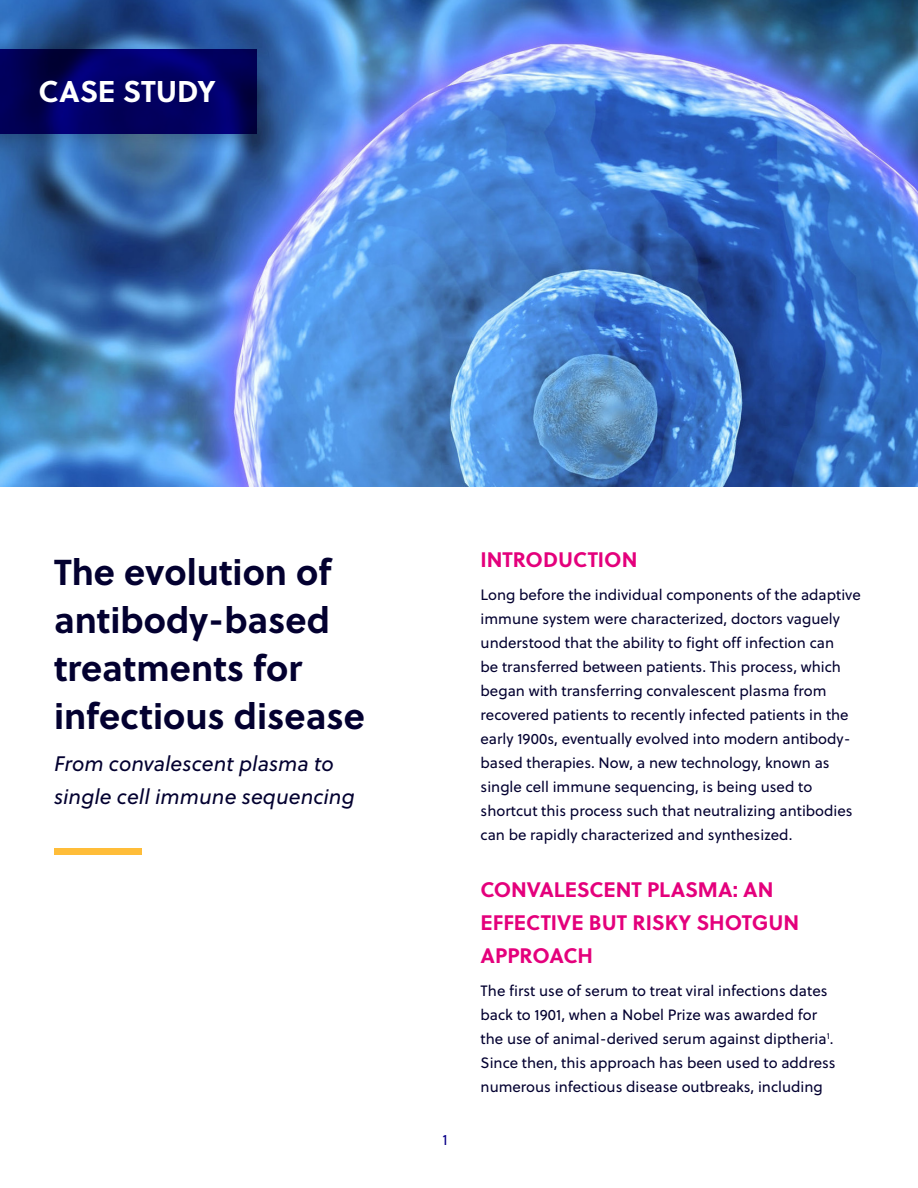
<style>
.page{position:relative;width:918px;height:1188px;background:#fff}
.page>*{position:absolute;margin:0;border:0;box-sizing:border-box;transform-origin:0 0}
.t1{font:700 36px/48px "Soleil";color:#030030}
.t2{font:700 30px "Soleil";color:#fff}
.t3{font:700 21px/33px "Soleil";color:#e4007c}
.t4{font:italic 21px/33px "Soleil";color:#030030}
.t5{font:15px/24px "Soleil";color:#030030}
.t6{font:15px "Soleil";color:#090088}
</style>
<div class="page">
<img style="left:0;top:0;width:918px;height:487px">
<div style="left:0;top:39px;width:272px;height:115px;background:#231f20;opacity:.25"></div>
<svg style="left:0;top:49px;width:257px;height:85px"></svg>
<div style="left:54px;top:849px;width:87px;height:6px;background:#ffbd39"></div>
<p class="t2" style="left:38px;top:68px;width:179px">CASE STUDY</p>
<p class="t1" style="left:54px;top:546px;width:312px">The evolution of antibody-based treatments for infectious disease</p>
<p class="t3" style="left:481px;top:542px;width:158px">INTRODUCTION</p>
<p class="t5" style="left:481px;top:582px;width:382px">Long before the individual components of the adaptive immune system were characterized, doctors vaguely understood that the ability to fight off infection can<br>be transferred between patients. This process, which began with transferring convalescent plasma from recovered patients to recently infected patients in the early 1900s, eventually evolved into modern antibody&shy;based therapies. Now, a new technology, known as single cell immune sequencing, is being used to shortcut this process such that neutralizing antibodies can be rapidly characterized and synthesized.</p>
<p class="t3" style="left:481px;top:872px;width:320px">CONVALESCENT PLASMA: AN<br>EFFECTIVE BUT RISKY SHOTGUN<br>APPROACH</p>
<p class="t5" style="left:481px;top:978px;width:357px">The first use of serum to treat viral infections dates back to 1901, when a Nobel Prize was awarded for the use of animal-derived serum against diptheria<sup>1</sup>.<br>Since then, this approach has been used to address numerous infectious disease outbreaks, including</p>
<p class="t4" style="left:54px;top:746px;width:302px">From convalescent plasma to single cell immune sequencing</p>
<p class="t6" style="left:442px;top:1129px;width:7px">1</p>
</div>
